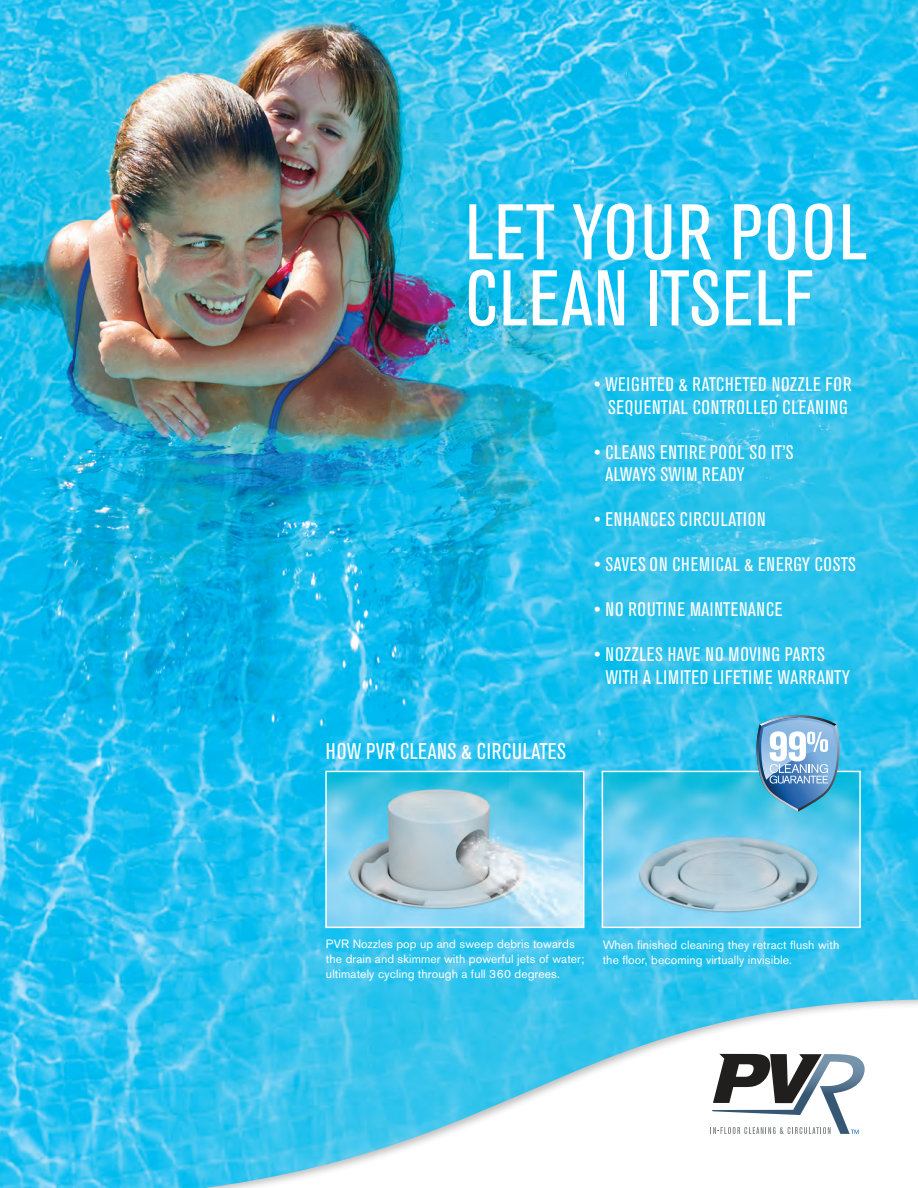
<style>
.page{position:relative;width:918px;height:1188px;background:#fff}
.page>*{position:absolute;margin:0;border:0;box-sizing:border-box;transform-origin:0 0}
.headlines{font:condensed 78px/66px "Akzidenz Grotesk BE";letter-spacing:.02em;color:#fff}
.body_copy{font:condensed 22.5px "Akzidenz Grotesk BE";letter-spacing:.02em;color:#fff}
.t1{font:condensed 19.5px "Akzidenz Grotesk BE";letter-spacing:.03em;color:#fff}
.body_copy-2{font:12px/15px "Akzidenz Grotesk BE";letter-spacing:.01em;color:#fff}
</style>
<div class="page">
<img style="left:0;top:0;width:918px;height:1188px">
<svg style="left:710px;top:1054px;width:155px;height:80px"></svg>
<img style="left:328px;top:774px;width:253px;height:151px">
<div style="left:325px;top:771px;width:259px;height:157px;border:2px solid #fff"></div>
<img style="left:605px;top:774px;width:253px;height:151px">
<div style="left:602px;top:771px;width:259px;height:157px;border:2px solid #fff"></div>
<svg style="left:757px;top:715px;width:83px;height:97px;background:#77afd3"></svg>
<p class="headlines" style="left:465px;top:201px;width:403px">LET YOUR POOL<br>CLEAN ITSELF</p>
<p class="body_copy" style="left:326px;top:738px;width:242px">HOW PVR CLEANS &amp; CIRCULATES</p>
<p class="t1" style="left:594px;top:374px;width:259px">• WEIGHTED &amp; RATCHETED NOZZLE FOR</p>
<p class="t1" style="left:608px;top:396px;width:241px">SEQUENTIAL CONTROLLED CLEANING</p>
<p class="t1" style="left:594px;top:441px;width:201px">• CLEANS ENTIRE POOL SO IT’S</p>
<p class="t1" style="left:605px;top:464px;width:141px">ALWAYS SWIM READY</p>
<p class="t1" style="left:594px;top:509px;width:173px">• ENHANCES CIRCULATION</p>
<p class="t1" style="left:594px;top:554px;width:263px">• SAVES ON CHEMICAL &amp; ENERGY COSTS</p>
<p class="t1" style="left:594px;top:599px;width:190px">• NO ROUTINE MAINTENANCE</p>
<p class="t1" style="left:594px;top:644px;width:232px">• NOZZLES HAVE NO MOVING PARTS</p>
<p class="t1" style="left:606px;top:666px;width:246px">WITH A LIMITED LIFETIME WARRANTY</p>
<p class="body_copy-2" style="left:326px;top:937px;width:260px">PVR Nozzles pop up and sweep debris towards the drain and skimmer with powerful jets of water; ultimately cycling through a full 360 degrees.</p>
<p class="body_copy-2" style="left:603px;top:937px;width:238px">When finished cleaning they retract flush with the floor, becoming virtually invisible.</p>
</div>
